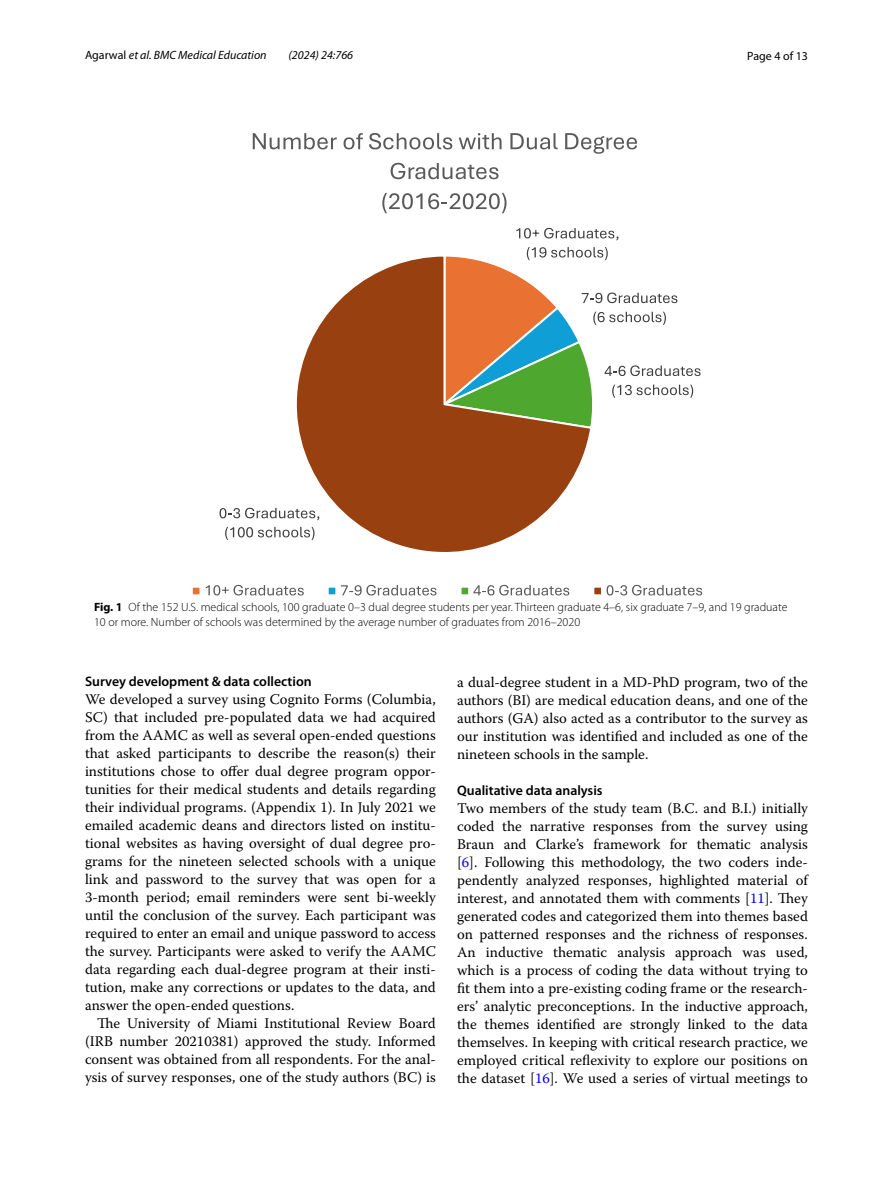
<style>
.page{position:relative;width:893px;height:1187px;background:#fff}
.page>*{position:absolute;margin:0;border:0;box-sizing:border-box;transform-origin:0 0}
.t1{font:14.7px/18px "Warnock Pro";color:#000;text-align:justify}
.t2{font:600 13.8px "Myriad Pro";color:#000}
.t3{font:300 12px/15px "Myriad Pro";color:#000}
.t4{font:italic 12px "Myriad Pro";color:#000}
.t5{font:12px "Myriad Pro";color:#000}
.s1{font-style:normal}
.s2{font-weight:700}
.s3{color:#00f}
</style>
<div class="page">
<svg style="left:296px;top:257px;width:294px;height:295px"></svg>
<svg style="left:516px;top:228px;width:102px;height:12px"></svg>
<svg style="left:432px;top:247px;width:269px;height:183px"></svg>
<svg style="left:220px;top:507px;width:99px;height:13px"></svg>
<svg style="left:225px;top:527px;width:89px;height:13px"></svg>
<svg style="left:253px;top:133px;width:384px;height:21px"></svg>
<svg style="left:391px;top:163px;width:107px;height:16px"></svg>
<svg style="left:382px;top:193px;width:124px;height:20px"></svg>
<div style="left:192px;top:586px;width:8px;height:9px;background:#e97132"></div>
<div style="left:191px;top:585px;width:10px;height:11px;border:2px solid #fff"></div>
<svg style="left:206px;top:585px;width:98px;height:10px"></svg>
<div style="left:328px;top:586px;width:8px;height:9px;background:#0f9ed5"></div>
<div style="left:327px;top:585px;width:10px;height:11px;border:2px solid #fff"></div>
<svg style="left:341px;top:585px;width:95px;height:10px"></svg>
<div style="left:460px;top:586px;width:9px;height:9px;background:#4ea72e"></div>
<div style="left:460px;top:585px;width:10px;height:11px;border:2px solid #fff"></div>
<svg style="left:473px;top:585px;width:96px;height:10px"></svg>
<div style="left:593px;top:586px;width:9px;height:9px;background:#994010"></div>
<div style="left:592px;top:585px;width:11px;height:11px;border:2px solid #fff"></div>
<svg style="left:607px;top:585px;width:95px;height:10px"></svg>
<p class="t4" style="left:85px;top:48px;width:183px"><span class="s1">Agarwal</span> et al. BMC Medical Education</p>
<p class="t4" style="left:289px;top:48px;width:66px">(2024) 24:766</p>
<p class="t5" style="left:747px;top:48px;width:62px">Page 4 of 13</p>
<p class="t3" style="left:94px;top:600px;width:695px"><span class="s2">Fig. 1</span> Of the 152 U.S. medical schools, 100 graduate 0–3 dual degree students per year. Thirteen graduate 4–6, six graduate 7–9, and 19 graduate<br>10 or more. Number of schools was determined by the average number of graduates from 2016–2020</p>
<p class="t2" style="left:85px;top:672px;width:228px">Survey development &amp; data collection</p>
<p class="t1" style="left:85px;top:690px;width:352px">We developed a survey using Cognito Forms (Columbia, SC) that included pre-populated data we had acquired from the AAMC as well as several open-ended questions that asked participants to describe the reason(s) their institutions chose to offer dual degree program oppor&shy;tunities for their medical students and details regarding their individual programs. (Appendix 1). In July 2021 we emailed academic deans and directors listed on institu&shy;tional websites as having oversight of dual degree pro&shy;grams for the nineteen selected schools with a unique link and password to the survey that was open for a 3-month period; email reminders were sent bi-weekly until the conclusion of the survey. Each participant was required to enter an email and unique password to access the survey. Participants were asked to verify the AAMC data regarding each dual-degree program at their insti&shy;tution, make any corrections or updates to the data, and answer the open-ended questions.</p>
<p class="t1" style="left:85px;top:1014px;width:352px;text-indent:12px">The University of Miami Institutional Review Board (IRB number 20210381) approved the study. Informed consent was obtained from all respondents. For the anal&shy;ysis of survey responses, one of the study authors (BC) is</p>
<p class="t1" style="left:457px;top:672px;width:352px">a dual-degree student in a MD-PhD program, two of the authors (BI) are medical education deans, and one of the authors (GA) also acted as a contributor to the survey as our institution was identified and included as one of the nineteen schools in the sample.</p>
<p class="t2" style="left:457px;top:781px;width:147px">Qualitative data analysis</p>
<p class="t1" style="left:457px;top:798px;width:352px">Two members of the study team (B.C. and B.I.) initially coded the narrative responses from the survey using Braun and Clarke’s framework for thematic analysis [<span class="s3">6</span>]. Following this methodology, the two coders inde&shy;pendently analyzed responses, highlighted material of interest, and annotated them with comments [<span class="s3">11</span>]. They generated codes and categorized them into themes based on patterned responses and the richness of responses.<br>An inductive thematic analysis approach was used, which is a process of coding the data without trying to fit them into a pre-existing coding frame or the research&shy;ers’ analytic preconceptions. In the inductive approach, the themes identified are strongly linked to the data themselves. In keeping with critical research practice, we employed critical reflexivity to explore our positions on the dataset [<span class="s3">16</span>]. We used a series of virtual meetings to</p>
</div>
